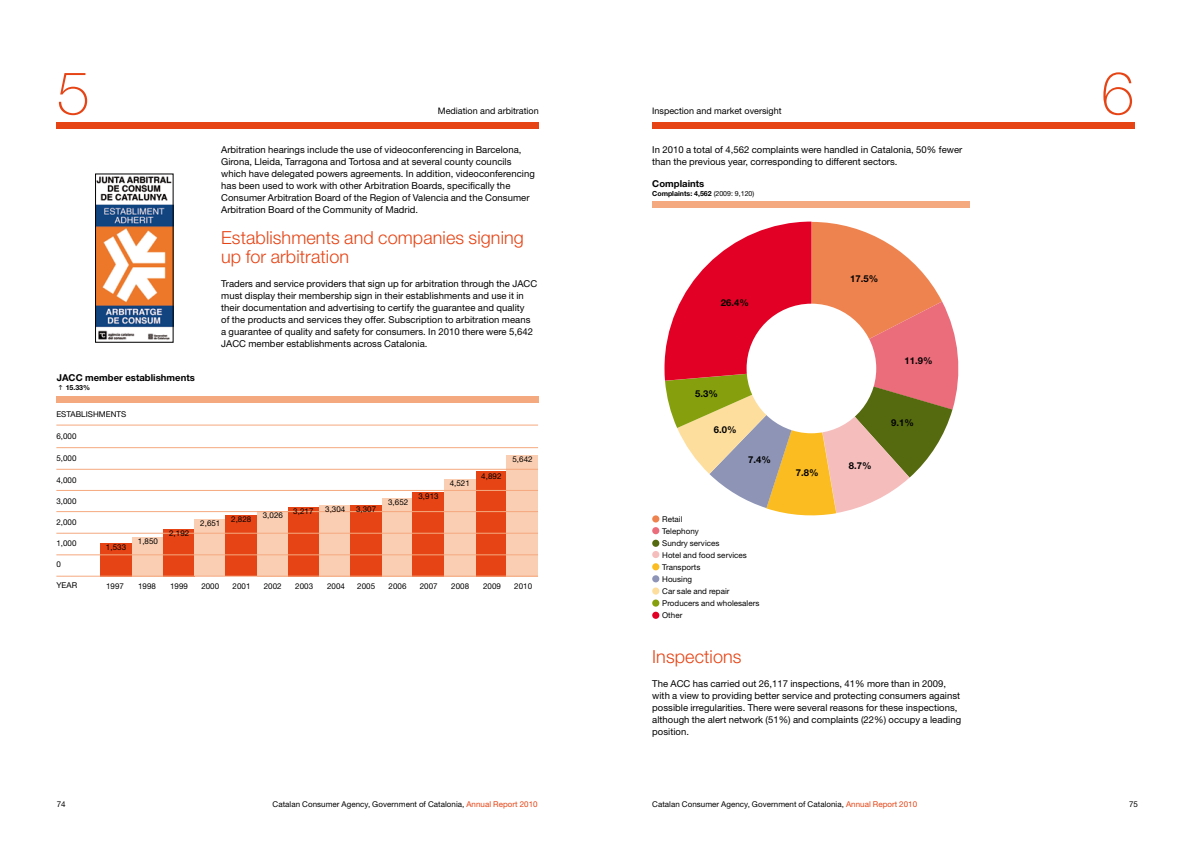
<style>
.page{position:relative;width:1191px;height:842px;background:#fff}
.page>*{position:absolute;margin:0;border:0;box-sizing:border-box;transform-origin:0 0}
.t1{font:100 60px "Helvetica Neue LT Std";color:#e64415}
.t2{font:300 18px/19px "Helvetica Neue LT Std";letter-spacing:.005em;color:#e64415}
.t3{font:9.5px/12px "Helvetica Neue LT Std";letter-spacing:.005em;color:#000}
.t4{font:700 9.5px "Helvetica Neue LT Std";letter-spacing:.005em;color:#000}
.t5{font:9px "Helvetica Neue LT Std";color:#000}
.t6{font:8px/12px "Helvetica Neue LT Std";letter-spacing:.005em;color:#000}
.t7{font:700 7px "Helvetica Neue LT Std";color:#000}
.s1{font-weight:400}
.s2{color:#e64415}
</style>
<div class="page">
<div style="left:57px;top:122px;width:482px;height:7px;background:#e64415"></div>
<div style="left:652px;top:122px;width:482px;height:7px;background:#e64415"></div>
<svg style="left:664px;top:222px;width:295px;height:294px"></svg>
<div style="left:746px;top:304px;width:130px;height:129px;background:#fff;border-radius:50%"></div>
<div style="left:652px;top:202px;width:317px;height:6px;background:#f5a97f"></div>
<div style="left:652px;top:515px;width:7px;height:7px;background:#ef834f;border-radius:50%"></div>
<div style="left:652px;top:527px;width:7px;height:7px;background:#eb6d7b;border-radius:50%"></div>
<div style="left:652px;top:540px;width:7px;height:7px;background:#556a0e;border-radius:50%"></div>
<div style="left:652px;top:551px;width:7px;height:7px;background:#f6bdbd;border-radius:50%"></div>
<div style="left:652px;top:563px;width:7px;height:7px;background:#fabc20;border-radius:50%"></div>
<div style="left:652px;top:587px;width:7px;height:8px;background:#fede9d;border-radius:50%"></div>
<div style="left:652px;top:575px;width:7px;height:7px;background:#8d94b6;border-radius:50%"></div>
<div style="left:652px;top:599px;width:7px;height:8px;background:#85a00c;border-radius:50%"></div>
<div style="left:652px;top:612px;width:7px;height:7px;background:#e20025;border-radius:50%"></div>
<div style="left:56px;top:396px;width:482px;height:7px;background:#f5a97f"></div>
<div style="left:100px;top:543px;width:32px;height:33px;background:#e64415"></div>
<div style="left:132px;top:537px;width:31px;height:39px;background:#faceb2"></div>
<div style="left:163px;top:529px;width:31px;height:47px;background:#e64415"></div>
<div style="left:194px;top:519px;width:31px;height:57px;background:#faceb2"></div>
<div style="left:225px;top:515px;width:32px;height:61px;background:#e64415"></div>
<div style="left:257px;top:511px;width:31px;height:65px;background:#faceb2"></div>
<div style="left:288px;top:507px;width:31px;height:69px;background:#e64415"></div>
<div style="left:319px;top:505px;width:31px;height:71px;background:#faceb2"></div>
<div style="left:350px;top:505px;width:32px;height:71px;background:#e64415"></div>
<div style="left:382px;top:498px;width:30px;height:78px;background:#faceb2"></div>
<div style="left:412px;top:492px;width:32px;height:84px;background:#e64415"></div>
<div style="left:444px;top:479px;width:32px;height:97px;background:#faceb2"></div>
<div style="left:476px;top:471px;width:30px;height:105px;background:#e64415"></div>
<div style="left:506px;top:455px;width:32px;height:121px;background:#faceb2"></div>
<hr style="left:56px;top:425px;width:482px;height:1px;background:#f5a97f">
<hr style="left:56px;top:447px;width:482px;height:1px;background:#f5a97f">
<hr style="left:56px;top:469px;width:482px;height:1px;background:#f5a97f">
<hr style="left:56px;top:490px;width:482px;height:1px;background:#f5a97f">
<hr style="left:56px;top:511px;width:482px;height:1px;background:#f5a97f">
<hr style="left:56px;top:533px;width:482px;height:1px;background:#f5a97f">
<hr style="left:56px;top:555px;width:482px;height:1px;background:#f5a97f">
<hr style="left:56px;top:576px;width:482px;height:1px;background:#f5a97f">
<img style="left:97px;top:176px;width:74px;height:164px">
<div style="left:95px;top:174px;width:78px;height:168px;border:1px solid #000"></div>
<h1 class="t1" style="left:57px;top:59px;width:35px">5</h1>
<p class="t5" style="left:438px;top:105px;width:102px">Mediation and arbitration</p>
<p class="t3" style="left:221px;top:144px;width:315px">Arbitration hearings include the use of videoconferencing in Barcelona, Girona, Lleida, Tarragona and Tortosa and at several county councils which have delegated powers agreements. In addition, videoconferencing has been used to work with other Arbitration Boards, specifically the Consumer Arbitration Board of the Region of Valencia and the Consumer Arbitration Board of the Community of Madrid.</p>
<h2 class="t2" style="left:221px;top:228px;width:304px">Establishments and companies signing up for arbitration</h2>
<p class="t3" style="left:221px;top:278px;width:318px">Traders and service providers that sign up for arbitration through the JACC must display their membership sign in their establishments and use it in their documentation and advertising to certify the guarantee and quality<br>of the products and services they offer. Subscription to arbitration means a guarantee of quality and safety for consumers. In 2010 there were 5,642<br>JACC member establishments across Catalonia.</p>
<p class="t4" style="left:57px;top:372px;width:140px">JACC member establishments</p>
<p class="t7" style="left:66px;top:383px;width:26px">15.33%</p>
<p class="t6" style="left:56px;top:408px;width:72px">ESTABLISHMENTS</p>
<p class="t6" style="left:56px;top:430px;width:22px">6,000</p>
<p class="t6" style="left:56px;top:452px;width:22px">5,000</p>
<p class="t6" style="left:56px;top:474px;width:22px">4,000</p>
<p class="t6" style="left:56px;top:495px;width:22px">3,000</p>
<p class="t6" style="left:56px;top:516px;width:22px">2,000</p>
<p class="t6" style="left:56px;top:537px;width:22px">1,000</p>
<p class="t6" style="left:56px;top:558px;width:6px">0</p>
<p class="t6" style="left:56px;top:579px;width:22px">YEAR</p>
<p class="t6" style="left:106px;top:580px;width:19px">1997</p>
<p class="t6" style="left:200px;top:517px;width:22px">2,651</p>
<p class="t6" style="left:169px;top:527px;width:22px">2,192</p>
<p class="t6" style="left:138px;top:535px;width:22px">1,850</p>
<p class="t6" style="left:106px;top:541px;width:22px">1,533</p>
<p class="t6" style="left:138px;top:580px;width:19px">1998</p>
<p class="t6" style="left:170px;top:580px;width:19px">1999</p>
<p class="t6" style="left:201px;top:580px;width:19px">2000</p>
<p class="t6" style="left:231px;top:513px;width:22px">2,828</p>
<p class="t6" style="left:263px;top:509px;width:22px">3,026</p>
<p class="t6" style="left:293px;top:505px;width:22px">3,217</p>
<p class="t6" style="left:325px;top:503px;width:22px">3,304</p>
<p class="t6" style="left:356px;top:503px;width:22px">3,307</p>
<p class="t6" style="left:388px;top:496px;width:22px">3,652</p>
<p class="t6" style="left:418px;top:490px;width:22px">3,913</p>
<p class="t6" style="left:450px;top:477px;width:22px">4,521</p>
<p class="t6" style="left:233px;top:580px;width:19px">2001</p>
<p class="t6" style="left:264px;top:580px;width:19px">2002</p>
<p class="t6" style="left:295px;top:580px;width:19px">2003</p>
<p class="t6" style="left:327px;top:580px;width:19px">2004</p>
<p class="t6" style="left:357px;top:580px;width:19px">2005</p>
<p class="t6" style="left:388px;top:580px;width:19px">2006</p>
<p class="t6" style="left:420px;top:580px;width:19px">2007</p>
<p class="t6" style="left:451px;top:580px;width:19px">2008</p>
<p class="t6" style="left:481px;top:470px;width:22px">4,892</p>
<p class="t6" style="left:512px;top:453px;width:22px">5,642</p>
<p class="t6" style="left:483px;top:580px;width:19px">2009</p>
<p class="t6" style="left:514px;top:580px;width:19px">2010</p>
<p class="t5" style="left:652px;top:105px;width:131px">Inspection and market oversight</p>
<p class="t3" style="left:652px;top:144px;width:312px">In 2010 a total of 4,562 complaints were handled in Catalonia, 50% fewer than the previous year, corresponding to different sectors.</p>
<p class="t4" style="left:652px;top:178px;width:54px">Complaints</p>
<p class="t7" style="left:652px;top:190px;width:104px">Complaints: 4,562 <span class="s1">(2009: 9,120)</span></p>
<p class="t4" style="left:720px;top:297px;width:30px">26.4%</p>
<p class="t4" style="left:695px;top:387px;width:24px">5.3%</p>
<p class="t4" style="left:714px;top:423px;width:24px">6.0%</p>
<p class="t4" style="left:748px;top:453px;width:24px">7.4%</p>
<p class="t4" style="left:795px;top:466px;width:24px">7.8%</p>
<p class="t4" style="left:850px;top:272px;width:30px">17.5%</p>
<p class="t4" style="left:904px;top:354px;width:30px">11.9%</p>
<p class="t4" style="left:849px;top:460px;width:24px">8.7%</p>
<p class="t4" style="left:891px;top:417px;width:24px">9.1%</p>
<p class="t6" style="left:662px;top:513px;width:99px">Retail<br>Telephony<br>Sundry services<br>Hotel and food services<br>Transports<br>Housing<br>Car sale and repair<br>Producers and wholesalers<br>Other</p>
<h2 class="t2" style="left:652px;top:647px;width:91px">Inspections</h2>
<p class="t3" style="left:652px;top:677px;width:310px">The ACC has carried out 26,117 inspections, 41% more than in 2009, with a view to providing better service and protecting consumers against possible irregularities. There were several reasons for these inspections, although the alert network (51%) and complaints (22%) occupy a leading position.</p>
<h1 class="t1" style="left:1100px;top:59px;width:35px">6</h1>
<p class="t6" style="left:57px;top:798px;width:10px">74</p>
<p class="t6" style="left:272px;top:798px;width:266px">Catalan Consumer Agency, Government of Catalonia, <span class="s2">Annual Report 2010</span></p>
<p class="t6" style="left:652px;top:798px;width:266px">Catalan Consumer Agency, Government of Catalonia, <span class="s2">Annual Report 2010</span></p>
<p class="t6" style="left:1129px;top:798px;width:10px">75</p>
</div>
